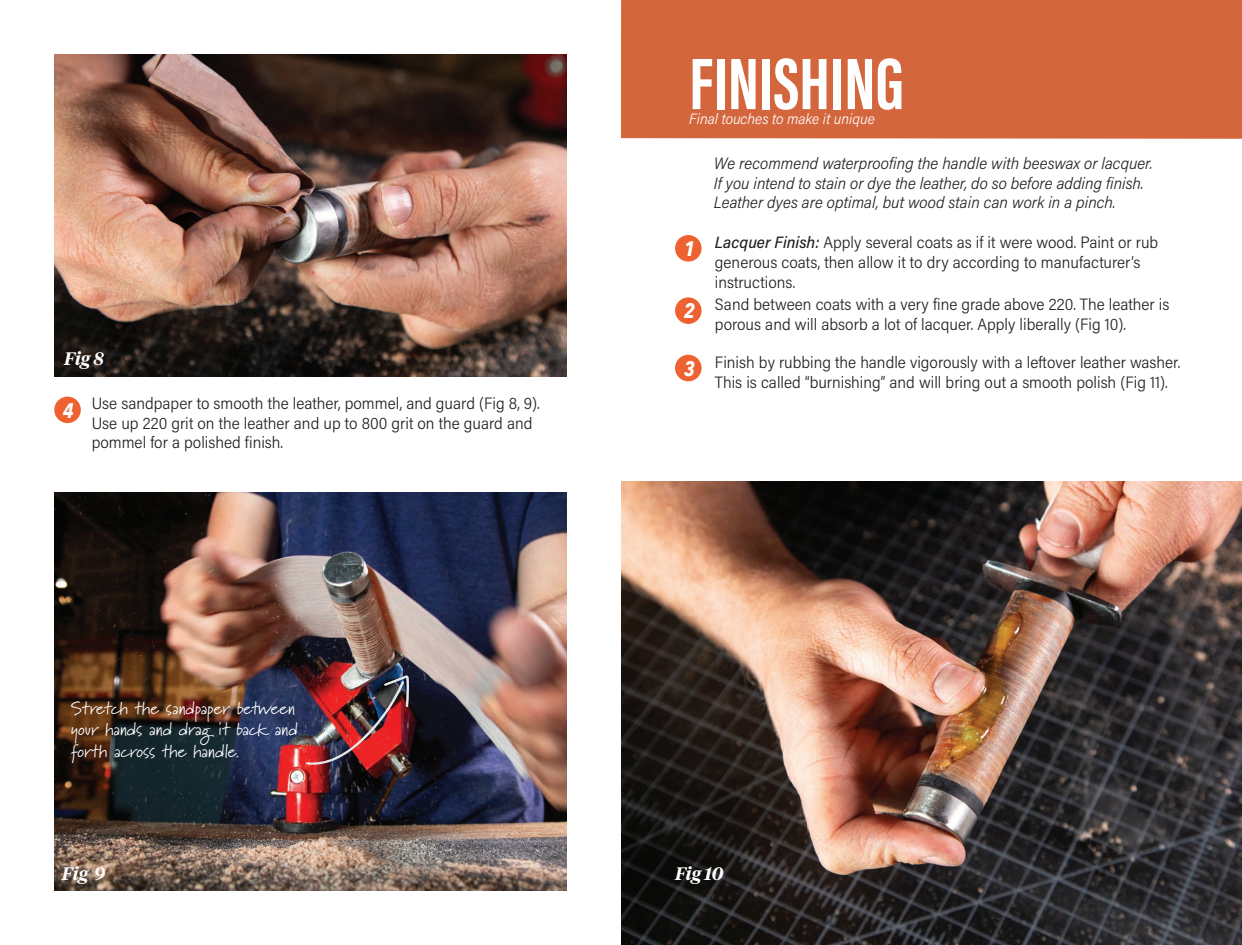
<style>
.page{position:relative;width:1242px;height:945px;background:#fff}
.page>*{position:absolute;margin:0;border:0;box-sizing:border-box;transform-origin:0 0}
.t1{font:700 75px "Acumin Pro Extra Cond";color:#fff}
.t2{font:italic 700 21px "Avenir Next Condensed";color:#fff}
.t3{font:18px/21.6px "Marydale";color:#fff}
.t4{font:italic 600 18px "Tiempos Headline";color:#fff}
.BODY{font:300 16.5px/19.8px "Acumin Pro Semi Cond";color:#231f20}
.t5{font:italic 300 16.5px/19.8px "Acumin Pro Semi Cond";color:#231f20}
.t6{font:italic 300 15px "Acumin Pro Semi Cond";color:#fff}
.s1{font-weight:500;font-style:italic}
</style>
<div class="page">
<img style="left:54px;top:54px;width:513px;height:323px">
<div style="left:54px;top:397px;width:27px;height:26px;background:#ee6130;border-radius:50%"></div>
<img style="left:54px;top:493px;width:513px;height:398px">
<img style="left:306px;top:675px;width:103px;height:91px">
<div style="left:675px;top:235px;width:27px;height:27px;background:#ee6130;border-radius:50%"></div>
<div style="left:621px;top:0;width:621px;height:139px;background:#d4663d"></div>
<img style="left:621px;top:481px;width:621px;height:464px">
<div style="left:675px;top:297px;width:27px;height:27px;background:#ee6130;border-radius:50%"></div>
<div style="left:675px;top:355px;width:27px;height:26px;background:#ee6130;border-radius:50%"></div>
<p class="t1" style="left:689px;top:38px;width:217px">FINISHING</p>
<p class="t6" style="left:689px;top:108px;width:187px">Final touches to make it unique</p>
<p class="t2" style="left:684px;top:236px;width:12px">1</p>
<p class="t5" style="left:714px;top:152px;width:440px">We recommend waterproofing the handle with beeswax or lacquer.<br>If you intend to stain or dye the leather, do so before adding finish.<br>Leather dyes are optimal, but wood stain can work in a pinch.</p>
<p class="BODY" style="left:715px;top:232px;width:445px"><span class="s1">Lacquer Finish:</span> Apply several coats as if it were wood. Paint or rub generous coats, then allow it to dry according to manufacturer’s instructions.</p>
<p class="t4" style="left:64px;top:346px;width:41px">Fig 8</p>
<p class="t2" style="left:63px;top:397px;width:12px">4</p>
<p class="BODY" style="left:92px;top:392px;width:449px">Use sandpaper to smooth the leather, pommel, and guard (Fig 8, 9).<br>Use up 220 grit on the leather and up to 800 grit on the guard and pommel for a polished finish.</p>
<p class="t3" style="left:71px;top:697px;width:228px">Stretch the sandpaper between your hands and drag it back and forth across the handle.</p>
<p class="t2" style="left:684px;top:298px;width:12px">2</p>
<p class="BODY" style="left:715px;top:294px;width:456px">Sand between coats with a very fine grade above 220. The leather is porous and will absorb a lot of lacquer. Apply liberally (Fig 10).</p>
<p class="t2" style="left:684px;top:356px;width:12px">3</p>
<p class="BODY" style="left:715px;top:352px;width:467px">Finish by rubbing the handle vigorously with a leftover leather washer.<br>This is called “burnishing” and will bring out a smooth polish (Fig 11).</p>
<p class="t4" style="left:62px;top:861px;width:45px">Fig 9</p>
<p class="t4" style="left:675px;top:861px;width:50px">Fig 10</p>
</div>
